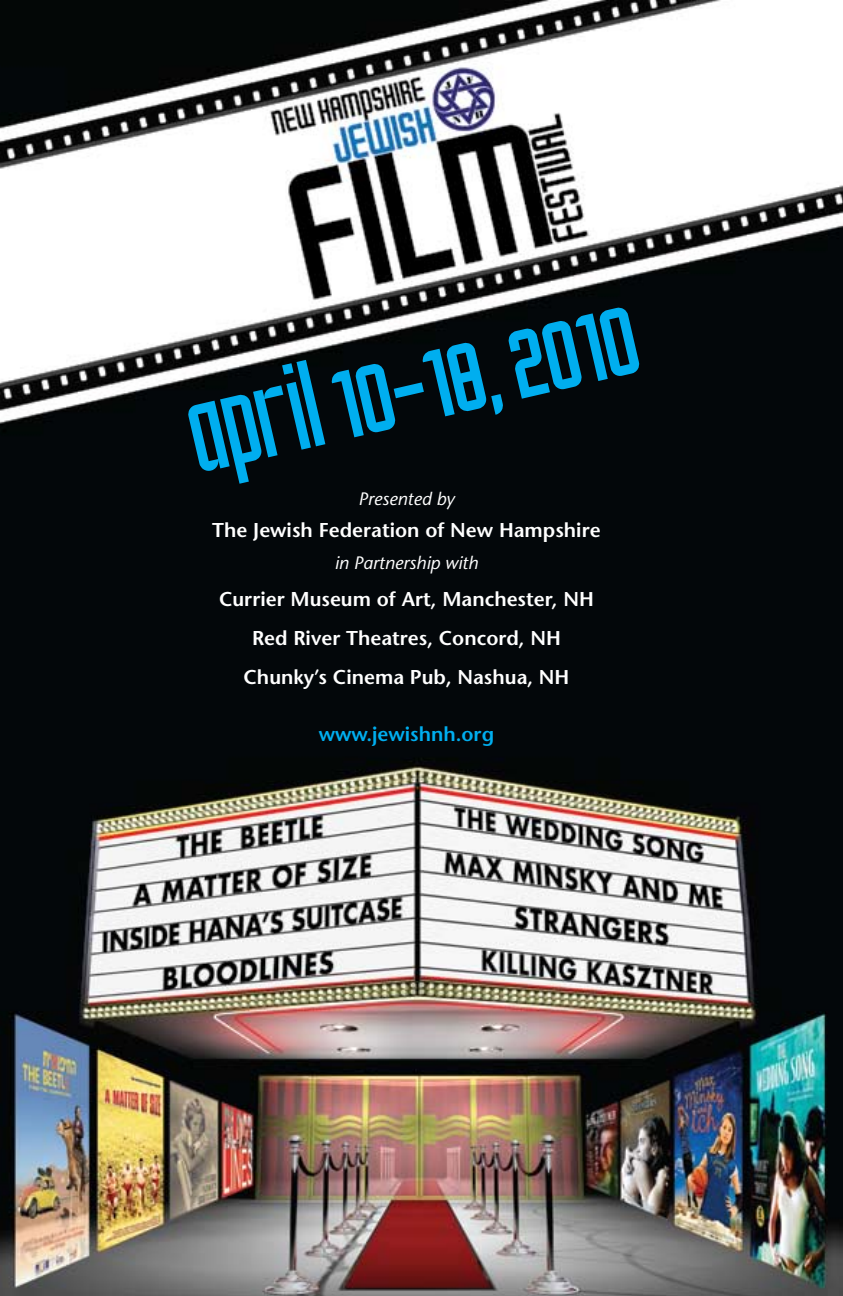
<style>
.page{position:relative;width:843px;height:1296px;background:#fff}
.page>*{position:absolute;margin:0;border:0;box-sizing:border-box;transform-origin:0 0}
.t1{font:84px "Emma 65";color:#00aeef}
.t2{font:600 20px/39px "Stone Sans";color:#fff;text-align:center}
.t3{font:600 20px "Stone Sans";color:#00aeef}
.t4{font:italic 18px "Stone Sans";color:#fff}
</style>
<div class="page">
<img style="left:0;top:0;width:842px;height:1296px">
<h1 class="t1" style="left:182px;top:388px;width:458px;rotate:-13deg">april 10-18, 2010</h1>
<p class="t4" style="left:358px;top:488px;width:98px">Presented by</p>
<p class="t2" style="left:212px;top:510px;width:390px">The Jewish Federation of New Hampshire</p>
<p class="t4" style="left:335px;top:552px;width:145px">in Partnership with</p>
<p class="t2" style="left:219px;top:579px;width:376px">Currier Museum of Art, Manchester, NH<br>Red River Theatres, Concord, NH<br>Chunky’s Cinema Pub, Nashua, NH</p>
<p class="t3" style="left:319px;top:721px;width:177px">www.jewishnh.org</p>
</div>
